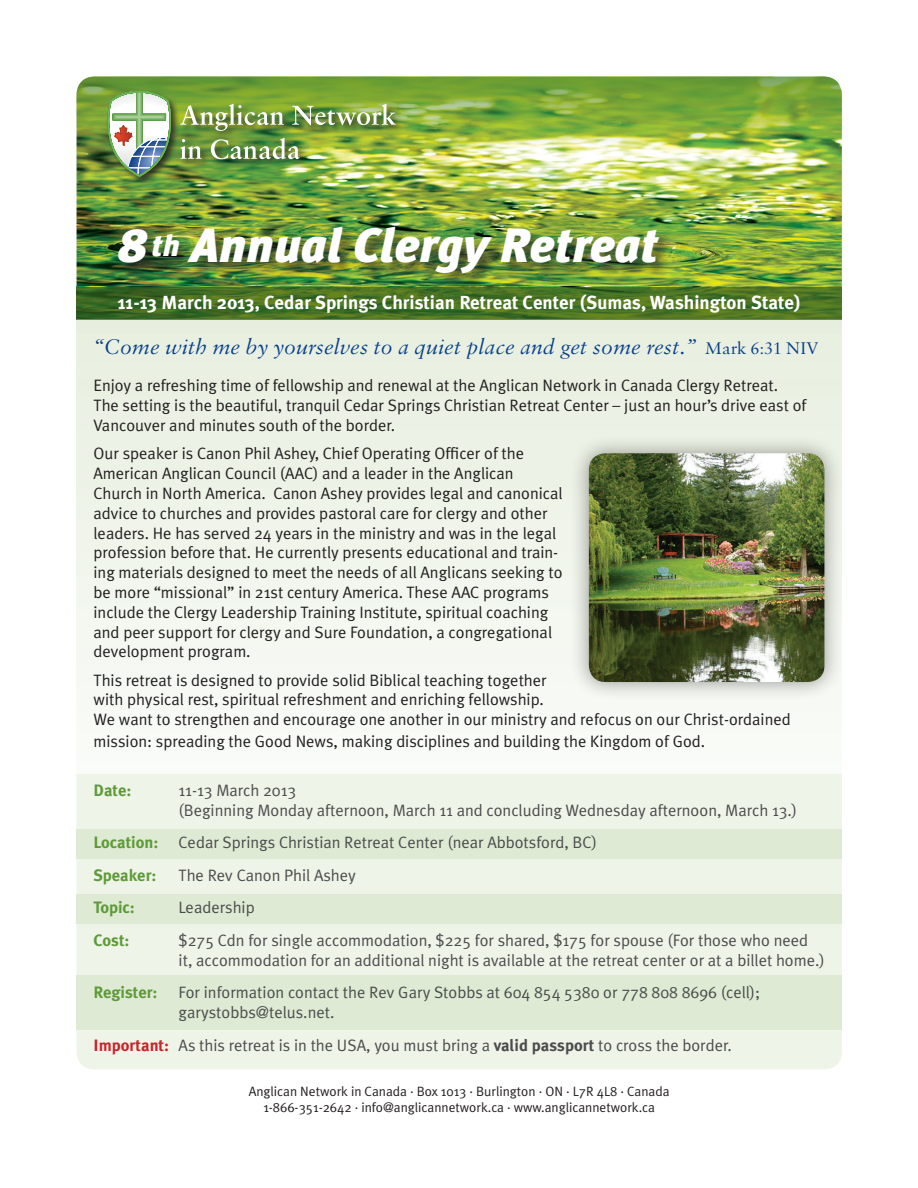
<style>
.page{position:relative;width:918px;height:1188px;background:#fff}
.page>*{position:absolute;margin:0;border:0;box-sizing:border-box;transform-origin:0 0}
.t1{font:italic 900 48px "Meta Plus";color:#fff}
.t2{font:italic 22.5px "Sabon";color:#083e89}
.t3{font:700 18.9px "Meta Plus";color:#fff}
.t4{font:16.5px/19.8px "Meta Plus Normal";color:#231f20}
.t5{font:16.5px/19.8px "Meta Plus Normal";color:#4b4c4d}
.t6{font:700 16.5px "Meta Plus";color:#5e9a37}
.t7{font:13.5px/16.2px "Meta Plus Normal";color:#231f20;text-align:center}
.s1{font-size:30px}
.s2{font-style:normal;font-size:18px}
.s3{font-family:"Meta Plus";font-weight:700;color:#5e9a37}
.s4{font-family:"Meta Plus";font-weight:700;color:#c8242b}
.s5{font-family:"Meta Plus";font-weight:700}
</style>
<div class="page">
<div style="left:77px;top:317px;width:765px;height:551px;background:linear-gradient(to right,#f1f5ec,#f0f4ea)"></div>
<div style="left:77px;top:774px;width:765px;height:295px;background:#eef4e8"></div>
<div style="left:77px;top:829px;width:765px;height:30px;background:#deead3"></div>
<div style="left:77px;top:894px;width:765px;height:30px;background:#deead3"></div>
<div style="left:77px;top:976px;width:765px;height:54px;background:#deead3"></div>
<div style="left:570px;top:434px;width:274px;height:267px;background:#231f20;opacity:.45"></div>
<img style="left:589px;top:453px;width:235px;height:229px">
<img style="left:77px;top:77px;width:765px;height:210px">
<svg style="left:77px;top:77px;width:765px;height:68px;background:#7faa3d"></svg>
<div style="left:117px;top:226px;width:558px;height:64px;background:#231f20;opacity:.7"></div>
<svg style="left:77px;top:287px;width:765px;height:33px;background:#477124"></svg>
<div style="left:105px;top:89px;width:300px;height:98px;background:#231f20;opacity:.85"></div>
<svg style="left:180px;top:104px;width:104px;height:27px;background:#8fab5e"></svg>
<svg style="left:292px;top:104px;width:104px;height:21px"></svg>
<svg style="left:180px;top:139px;width:22px;height:20px"></svg>
<svg style="left:211px;top:138px;width:89px;height:21px"></svg>
<svg style="left:108px;top:91px;width:63px;height:86px"></svg>
<h1 class="t1" style="left:118px;top:218px;width:542px">8 <span class="s1">th</span> Annual Clergy Retreat</h1>
<p class="t3" style="left:118px;top:291px;width:684px">11-13 March 2013, Cedar Springs Christian Retreat Center (Sumas, Washington State)</p>
<h2 class="t2" style="left:94px;top:333px;width:727px">“Come with me by yourselves to a quiet place and get some rest.” <span class="s2">Mark 6:31 NIV</span></h2>
<p class="t4" style="left:94px;top:376px;width:714px">Enjoy a refreshing time of fellowship and renewal at the Anglican Network in Canada Clergy Retreat.<br>The setting is the beautiful, tranquil Cedar Springs Christian Retreat Center – just an hour’s drive east of<br>Vancouver and minutes south of the border.</p>
<p class="t4" style="left:94px;top:444px;width:471px">Our speaker is Canon Phil Ashey, Chief Operating Officer of the American Anglican Council (AAC) and a leader in the Anglican Church in North America. Canon Ashey provides legal and canonical advice to churches and provides pastoral care for clergy and other leaders. He has served 24 years in the ministry and was in the legal profession before that. He currently presents educational and train&shy;ing materials designed to meet the needs of all Anglicans seeking to be more “missional” in 21st century America. These AAC programs include the Clergy Leadership Training Institute, spiritual coaching and peer support for clergy and Sure Foundation, a congregational development program.</p>
<p class="t4" style="left:94px;top:670px;width:699px">This retreat is designed to provide solid Biblical teaching together<br>with physical rest, spiritual refreshment and enriching fellowship.<br>We want to strengthen and encourage one another in our ministry and refocus on our Christ-ordained</p>
<p class="t4" style="left:94px;top:731px;width:613px">mission: spreading the Good News, making disciplines and building the Kingdom of God.</p>
<p class="t6" style="left:94px;top:781px;width:39px">Date:</p>
<p class="t5" style="left:179px;top:780px;width:620px">11-13 March 2013<br>(Beginning Monday afternoon, March 11 and concluding Wednesday afternoon, March 13.)</p>
<p class="t5" style="left:94px;top:832px;width:505px"><span class="s3">Location:</span> Cedar Springs Christian Retreat Center (near Abbotsford, BC)</p>
<p class="t6" style="left:94px;top:866px;width:64px">Speaker:</p>
<p class="t5" style="left:179px;top:865px;width:179px">The Rev Canon Phil Ashey</p>
<p class="t6" style="left:94px;top:898px;width:43px">Topic:</p>
<p class="t5" style="left:179px;top:898px;width:78px">Leadership</p>
<p class="t6" style="left:94px;top:931px;width:38px">Cost:</p>
<p class="t5" style="left:179px;top:930px;width:648px">$275 Cdn for single accommodation, $225 for shared, $175 for spouse (For those who need it, accommodation for an additional night is available at the retreat center or at a billet home.)</p>
<p class="t6" style="left:94px;top:983px;width:66px">Register:</p>
<p class="t5" style="left:179px;top:982px;width:583px">For information contact the Rev Gary Stobbs at 604 854 5380 or 778 808 8696 (cell); garystobbs@telus.net.</p>
<p class="t5" style="left:94px;top:1035px;width:640px"><span class="s4">Important:</span> As this retreat is in the USA, you must bring a <span class="s5">valid passport</span> to cross the border.</p>
<p class="t7" style="left:249px;top:1083px;width:422px">Anglican Network in Canada · Box 1013 · Burlington · ON · L7R 4L8 · Canada<br>1-866-351-2642 · info@anglicannetwork.ca · www.anglicannetwork.ca</p>
</div>
